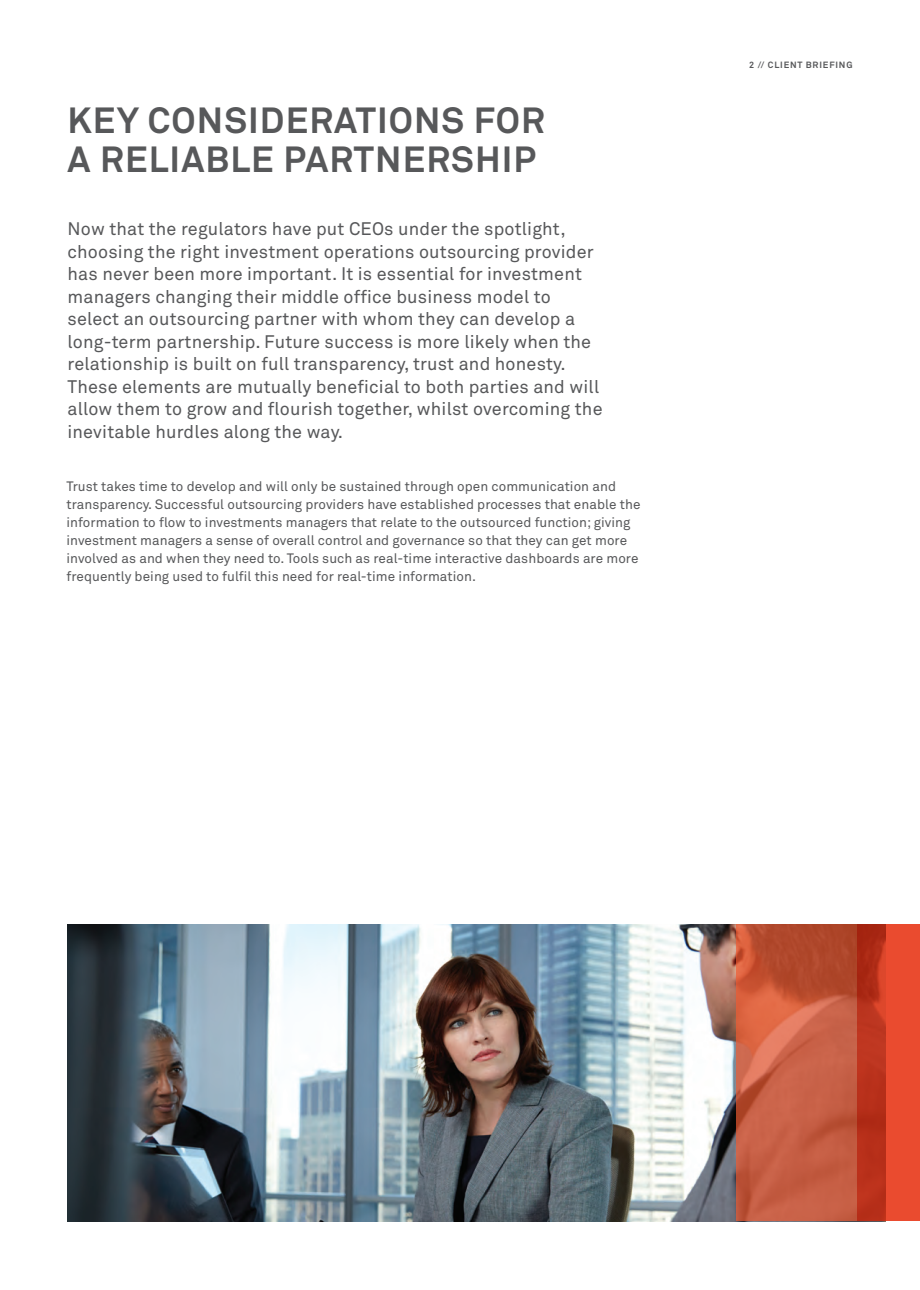
<style>
.page{position:relative;width:920px;height:1290px;background:#fff}
.page>*{position:absolute;margin:0;border:0;box-sizing:border-box;transform-origin:0 0}
.t1{font:700 36px/39px "Akkurat Pro";letter-spacing:.03em;color:#57585a}
.t2{font:18px/22.5px "Akkurat Pro";letter-spacing:.01em;color:#57585a}
.t3{font:13.5px/18px "Akkurat Pro";letter-spacing:.005em;color:#57585a}
.t4{font:700 9px "Akkurat Pro";letter-spacing:.09em;color:#57585a}
</style>
<div class="page">
<img style="left:68px;top:925px;width:669px;height:296px">
<svg style="left:737px;top:925px;width:120px;height:296px;fill:#c75f44"></svg>
<svg style="left:857px;top:925px;width:63px;height:296px;fill:#ea4b2f"></svg>
<h1 class="t1" style="left:68px;top:101px;width:470px">KEY CONSIDERATIONS FOR<br>A RELIABLE PARTN ERSHI P</h1>
<p class="t2" style="left:68px;top:218px;width:537px">Now that the regulators have put CEOs under the spotlight, choosing the right investment operations outsourcing provider has never been more important. It is essential for investment managers changing their middle office business model to select an outsourcing partner with whom they can develop a long-term partnership. Future success is more likely when the relationship is built on full transparency, trust and honesty.<br>These elements are mutually beneficial to both parties and will allow them to grow and flourish together, whilst overcoming the inevitable hurdles along the way.</p>
<p class="t3" style="left:66px;top:477px;width:575px">Trust takes time to develop and will only be sustained through open communication and transparency. Successful outsourcing providers have established processes that enable the information to flow to investments managers that relate to the outsourced function; giving investment managers a sense of overall control and governance so that they can get more involved as and when they need to. Tools such as real-time interactive dashboards are more frequently being used to fulfil this need for real-time information.</p>
<p class="t4" style="left:749px;top:59px;width:105px">2 // CLIENT BRIEFING</p>
</div>
